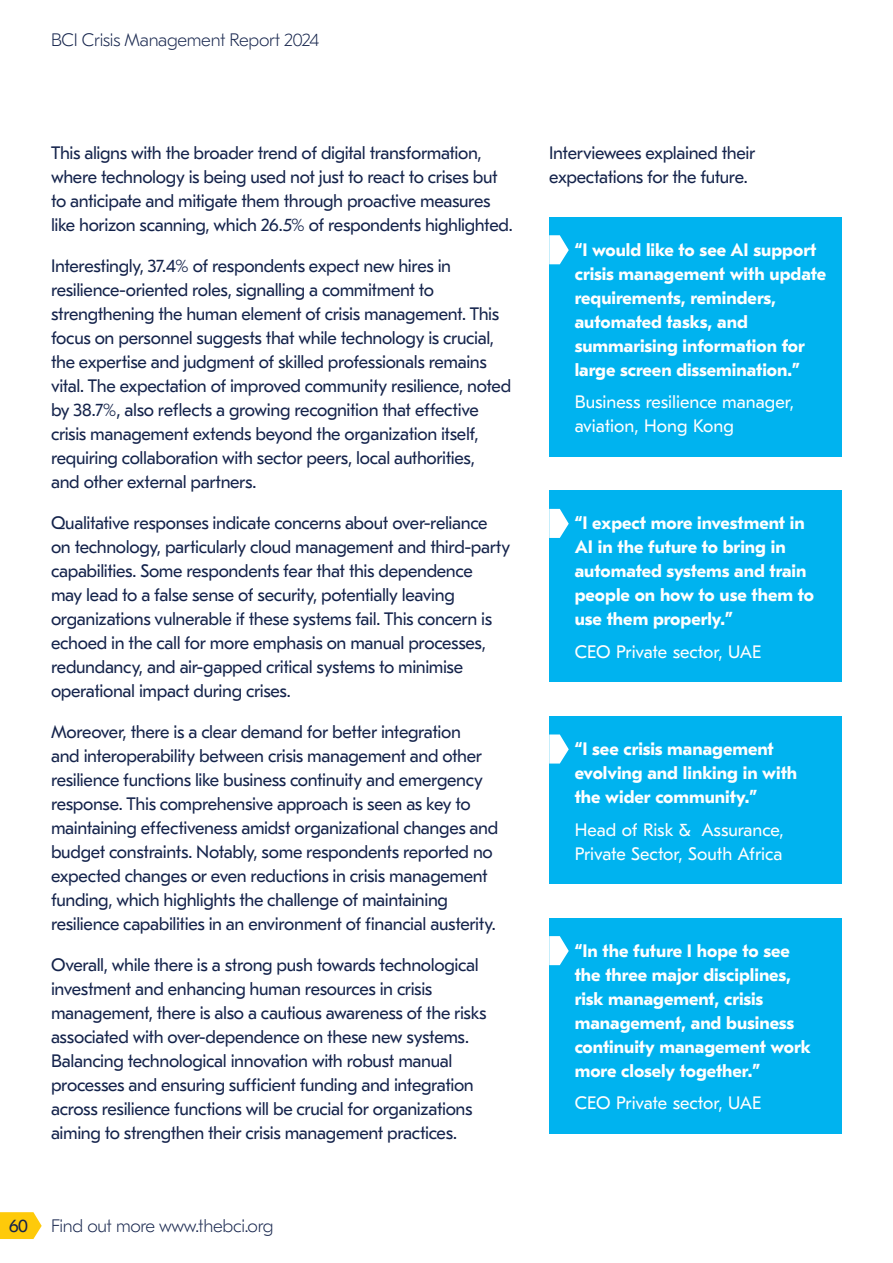
<style>
.page{position:relative;width:893px;height:1263px;background:#fff}
.page>*{position:absolute;margin:0;border:0;box-sizing:border-box;transform-origin:0 0}
.t1{font:18px/24px "GT Eesti Pro Text";letter-spacing:-.02em;color:#14234b}
.t2{font:700 18px/24px "GT Eesti Pro Text";color:#fff}
.t3{font:18px/24px "GT Eesti Pro Text";color:#fff}
.t4{font:100 18px "GT Eesti Pro Text";letter-spacing:-.015em;color:#14234b}
</style>
<div class="page">
<div style="left:549px;top:217px;width:293px;height:240px;background:#00b3ef"></div>
<svg style="left:549px;top:235px;width:20px;height:29px"></svg>
<div style="left:549px;top:491px;width:293px;height:191px;background:#00b3ef"></div>
<svg style="left:549px;top:509px;width:20px;height:29px"></svg>
<div style="left:549px;top:918px;width:293px;height:215px;background:#00b3ef"></div>
<svg style="left:549px;top:936px;width:20px;height:29px"></svg>
<div style="left:549px;top:716px;width:293px;height:168px;background:#00b3ef"></div>
<svg style="left:549px;top:734px;width:20px;height:29px"></svg>
<svg style="left:0;top:1212px;width:42px;height:27px"></svg>
<p class="t4" style="left:51px;top:30px;width:270px">BCI Crisis Management Report 2024</p>
<p class="t1" style="left:51px;top:141px;width:463px">This aligns with the broader trend of digital transformation, where technology is being used not just to react to crises but to anticipate and mitigate them through proactive measures like horizon scanning, which 26.5% of respondents highlighted.</p>
<p class="t1" style="left:51px;top:254px;width:462px">Interestingly, 37.4% of respondents expect new hires in resilience-oriented roles, signalling a commitment to strengthening the human element of crisis management. This focus on personnel suggests that while technology is crucial, the expertise and judgment of skilled professionals remains vital. The expectation of improved community resilience, noted by 38.7%, also reflects a growing recognition that effective crisis management extends beyond the organization itself, requiring collaboration with sector peers, local authorities,<br>and other external partners.</p>
<p class="t1" style="left:51px;top:511px;width:461px">Qualitative responses indicate concerns about over-reliance on technology, particularly cloud management and third-party capabilities. Some respondents fear that this dependence<br>may lead to a false sense of security, potentially leaving organizations vulnerable if these systems fail. This concern is echoed in the call for more emphasis on manual processes, redundancy, and air-gapped critical systems to minimise operational impact during crises.</p>
<p class="t1" style="left:51px;top:720px;width:449px">Moreover, there is a clear demand for better integration<br>and interoperability between crisis management and other resilience functions like business continuity and emergency response. This comprehensive approach is seen as key to maintaining effectiveness amidst organizational changes and budget constraints. Notably, some respondents reported no expected changes or even reductions in crisis management funding, which highlights the challenge of maintaining resilience capabilities in an environment of financial austerity.</p>
<p class="t1" style="left:51px;top:953px;width:437px">Overall, while there is a strong push towards technological investment and enhancing human resources in crisis management, there is also a cautious awareness of the risks associated with over-dependence on these new systems.<br>Balancing technological innovation with robust manual processes and ensuring sufficient funding and integration across resilience functions will be crucial for organizations aiming to strengthen their crisis management practices.</p>
<p class="t1" style="left:9px;top:1214px;width:21px">60</p>
<p class="t4" style="left:51px;top:1215px;width:224px">Find out more www.thebci.org</p>
<p class="t1" style="left:549px;top:141px;width:208px">Interviewees explained their expectations for the future.</p>
<p class="t2" style="left:575px;top:238px;width:253px">“I would like to see AI support crisis management with update requirements, reminders, automated tasks, and summarising information for large screen dissemination.”</p>
<p class="t3" style="left:575px;top:390px;width:221px">Business resilience manager, aviation, Hong Kong</p>
<p class="t2" style="left:575px;top:512px;width:241px">“I expect more investment in<br>AI in the future to bring in automated systems and train people on how to use them to use them properly.”</p>
<p class="t3" style="left:575px;top:640px;width:188px">CEO Private sector, UAE</p>
<p class="t2" style="left:575px;top:737px;width:224px">“I see crisis management evolving and linking in with the wider community.”</p>
<p class="t3" style="left:575px;top:818px;width:210px">Head of Risk &amp; Assurance,<br>Private Sector, South Africa</p>
<p class="t2" style="left:575px;top:939px;width:238px">“In the future I hope to see the three major disciplines, risk management, crisis management, and business continuity management work more closely together.”</p>
<p class="t3" style="left:575px;top:1091px;width:188px">CEO Private sector, UAE</p>
</div>
